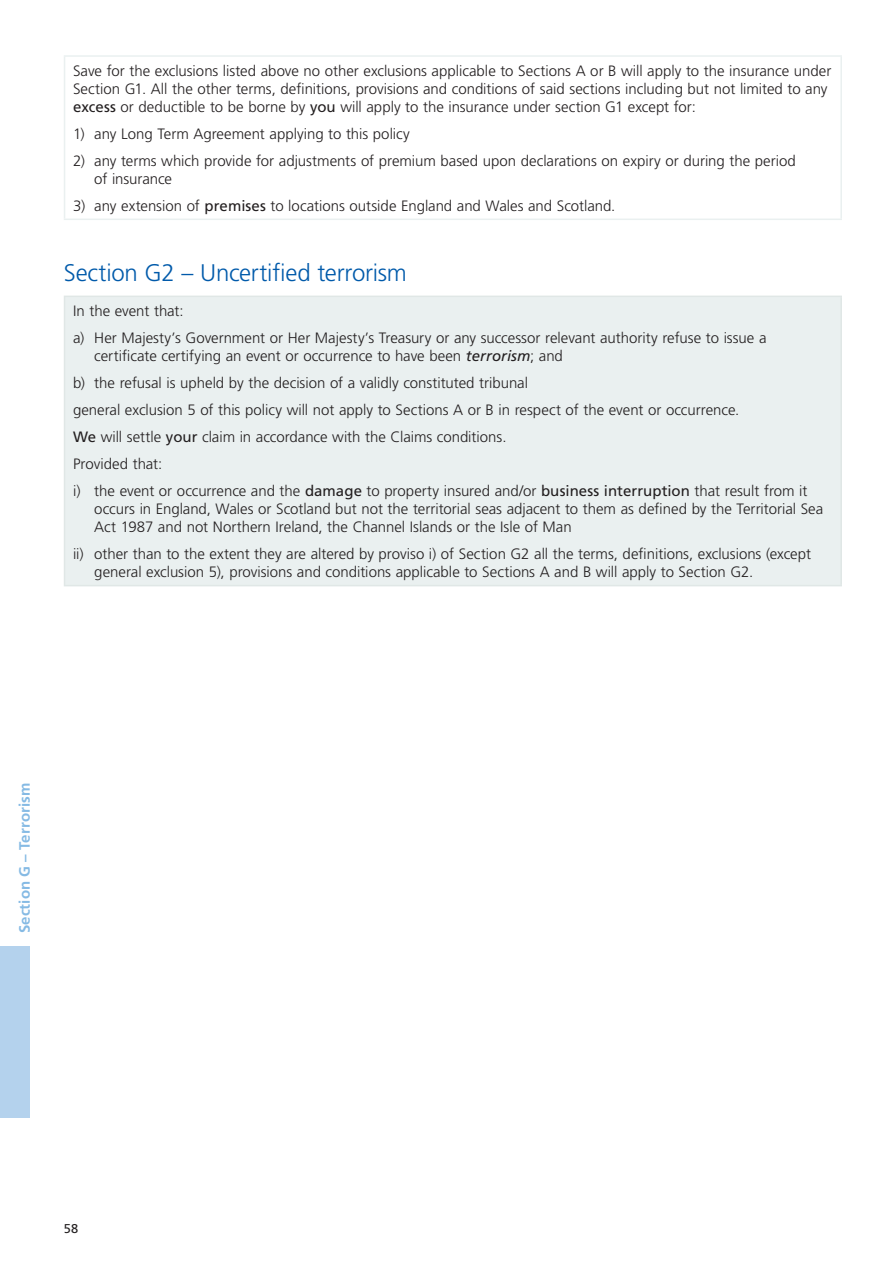
<style>
.page{position:relative;width:893px;height:1263px;background:#fff}
.page>*{position:absolute;margin:0;border:0;box-sizing:border-box;transform-origin:0 0}
.t1{font:300 24px "Frutiger LT Std";letter-spacing:-.01em;color:#015aaa}
.t2{font:300 15px/27px "Frutiger LT Std";color:#231f20}
.t3{font:700 15px "Frutiger LT Std";letter-spacing:.005em;color:#85bae4}
.t4{font:12.75px "Frutiger LT Std";color:#231f20}
.s1{font-weight:400}
.s2{font-weight:400;font-style:italic}
</style>
<div class="page">
<hr style="left:64px;top:55px;width:778px;height:2px;background:#eaf0f0">
<hr style="left:64px;top:57px;width:1px;height:162px;background:#eaf0f0">
<hr style="left:840px;top:57px;width:2px;height:162px;background:#eaf0f0">
<hr style="left:64px;top:219px;width:778px;height:1px;background:#eaf0f0">
<div style="left:65px;top:296px;width:776px;height:290px;background:#eaf0f0"></div>
<hr style="left:64px;top:296px;width:778px;height:1px;background:#e0e7e6">
<hr style="left:64px;top:297px;width:1px;height:288px;background:#e0e7e6">
<hr style="left:840px;top:297px;width:2px;height:288px;background:#e0e7e6">
<hr style="left:64px;top:585px;width:778px;height:1px;background:#e0e7e6">
<div style="left:0;top:946px;width:30px;height:172px;background:#b4d2ed"></div>
<p class="t2" style="left:73px;top:62px;width:760px;line-height:18px">Save for the exclusions listed above no other exclusions applicable to Sections A or B will apply to the insurance under<br>Section G1. All the other terms, definitions, provisions and conditions of said sections including but not limited to any <span class="s1">excess</span> or deductible to be borne by <span class="s1">you</span> will apply to the insurance under section G1 except for:</p>
<p class="t2" style="left:73px;top:120px;width:338px">1) any Long Term Agreement applying to this policy</p>
<p class="t2" style="left:94px;top:152px;width:703px;line-height:18px;text-indent:-21px">2) any terms which provide for adjustments of premium based upon declarations on expiry or during the period of insurance</p>
<p class="t2" style="left:73px;top:192px;width:541px">3) any extension of <span class="s1">premises</span> to locations outside England and Wales and Scotland.</p>
<h1 class="t1" style="left:64px;top:259px;width:344px">Section G2 – Uncertified terrorism</h1>
<p class="t2" style="left:73px;top:298px;width:695px">In the event that:<br>a) Her Majesty’s Government or Her Majesty’s Treasury or any successor relevant authority refuse to issue a</p>
<p class="t2" style="left:73px;top:343px;width:736px;text-indent:21px">certificate certifying an event or occurrence to have been <span class="s2">terrorism</span>; and<br>b) the refusal is upheld by the decision of a validly constituted tribunal<br>general exclusion 5 of this policy will not apply to Sections A or B in respect of the event or occurrence.<br><span class="s1">We</span> will settle <span class="s1">your</span> claim in accordance with the Claims conditions.<br>Provided that:<br>i) the event or occurrence and the <span class="s1">damage</span> to property insured and/or <span class="s1">business interruption</span> that result from it</p>
<p class="t2" style="left:94px;top:500px;width:730px;line-height:18px">occurs in England, Wales or Scotland but not the territorial seas adjacent to them as defined by the Territorial Sea<br>Act 1987 and not Northern Ireland, the Channel Islands or the Isle of Man</p>
<p class="t2" style="left:94px;top:545px;width:718px;line-height:18px;text-indent:-21px">ii) other than to the extent they are altered by proviso i) of Section G2 all the terms, definitions, exclusions (except general exclusion 5), provisions and conditions applicable to Sections A and B will apply to Section G2.</p>
<p class="t3" style="left:16px;top:933px;width:152px;rotate:-90deg">Section G – Terrorism</p>
<p class="t4" style="left:64px;top:1221px;width:16px">58</p>
</div>
